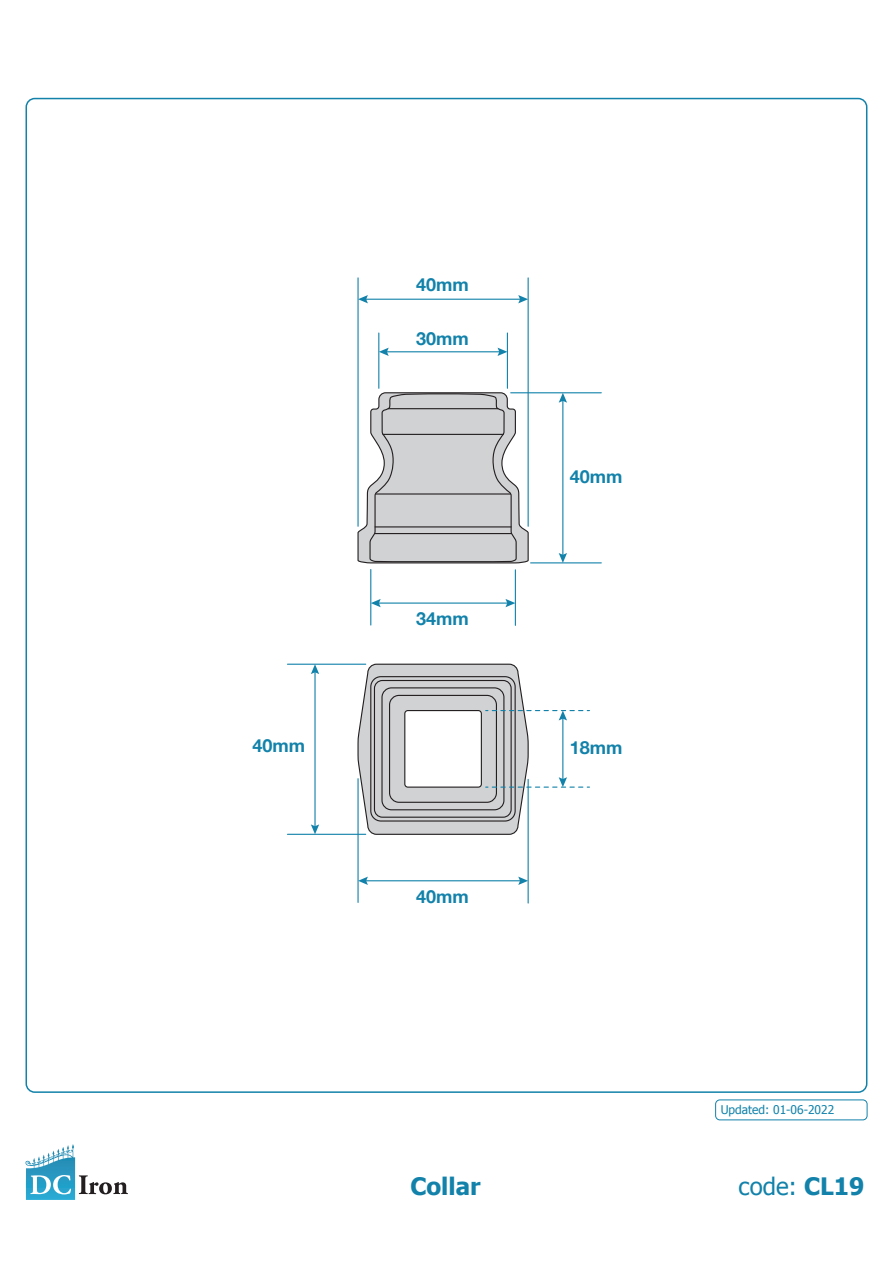
<style>
.page{position:relative;width:893px;height:1263px;background:#fff}
.page>*{position:absolute;margin:0;border:0;box-sizing:border-box;transform-origin:0 0}
.Product_Name{font:24px "Tahoma";color:#1282aa}
.Product_Name-2{font:700 24px "Tahoma";color:#1282aa}
.t1{font:700 18px "Helvetica Neue";color:#1282aa}
.Product_Name-3{font:12px "Tahoma";color:#1282aa}
.s1{font-weight:700}
</style>
<div class="page">
<svg style="left:357px;top:392px;width:172px;height:172px;background:#cacbcd"></svg>
<hr style="left:531px;top:562px;width:70px;height:1px;background:#1282aa">
<hr style="left:511px;top:392px;width:90px;height:1px;background:#1282aa">
<hr style="left:287px;top:834px;width:79px;height:1px;background:#1282aa">
<hr style="left:287px;top:664px;width:79px;height:1px;background:#1282aa">
<hr style="left:562px;top:399px;width:1px;height:157px;background:#1282aa">
<svg style="left:559px;top:393px;width:8px;height:10px"></svg>
<svg style="left:559px;top:553px;width:8px;height:10px"></svg>
<hr style="left:370px;top:569px;width:1px;height:56px;background:#1282aa">
<hr style="left:357px;top:278px;width:2px;height:248px;background:#1282aa">
<hr style="left:528px;top:278px;width:1px;height:248px;background:#1282aa">
<hr style="left:378px;top:333px;width:1px;height:55px;background:#1282aa">
<hr style="left:507px;top:333px;width:1px;height:55px;background:#1282aa">
<hr style="left:515px;top:570px;width:1px;height:55px;background:#1282aa">
<hr style="left:314px;top:671px;width:2px;height:156px;background:#1282aa">
<svg style="left:311px;top:664px;width:8px;height:10px"></svg>
<svg style="left:311px;top:824px;width:8px;height:10px"></svg>
<svg style="left:357px;top:663px;width:232px;height:172px"></svg>
<hr style="left:377px;top:602px;width:132px;height:2px;background:#1282aa">
<svg style="left:371px;top:599px;width:10px;height:8px"></svg>
<svg style="left:505px;top:599px;width:10px;height:8px"></svg>
<hr style="left:386px;top:351px;width:115px;height:1px;background:#1282aa">
<svg style="left:379px;top:348px;width:10px;height:8px"></svg>
<svg style="left:497px;top:348px;width:10px;height:8px"></svg>
<hr style="left:357px;top:779px;width:2px;height:123px;background:#1282aa">
<hr style="left:528px;top:779px;width:1px;height:124px;background:#1282aa">
<hr style="left:365px;top:880px;width:156px;height:1px;background:#1282aa">
<svg style="left:358px;top:877px;width:10px;height:8px"></svg>
<svg style="left:518px;top:877px;width:10px;height:8px"></svg>
<hr style="left:365px;top:299px;width:156px;height:1px;background:#1282aa">
<svg style="left:358px;top:295px;width:10px;height:8px"></svg>
<svg style="left:518px;top:295px;width:10px;height:8px"></svg>
<div style="left:715px;top:1099px;width:152px;height:21px;border:1px solid #1282aa;border-radius:4px"></div>
<svg style="left:38px;top:1144px;width:35px;height:19px"></svg>
<svg style="left:30px;top:1175px;width:41px;height:19px"></svg>
<svg style="left:79px;top:1175px;width:49px;height:19px"></svg>
<p class="t1" style="left:252px;top:732px;width:54px">40mm</p>
<p class="t1" style="left:416px;top:270px;width:54px">40mm</p>
<p class="t1" style="left:416px;top:325px;width:54px">30mm</p>
<p class="t1" style="left:416px;top:604px;width:54px">34mm</p>
<p class="t1" style="left:416px;top:882px;width:54px">40mm</p>
<p class="t1" style="left:570px;top:463px;width:54px">40mm</p>
<p class="t1" style="left:570px;top:733px;width:54px">18mm</p>
<p class="Product_Name-3" style="left:721px;top:1101px;width:115px">Updated: 01-06-2022</p>
<p class="Product_Name-2" style="left:410px;top:1169px;width:72px">Collar</p>
<p class="Product_Name" style="left:739px;top:1170px;width:127px">code: <span class="s1">CL19</span></p>
</div>
